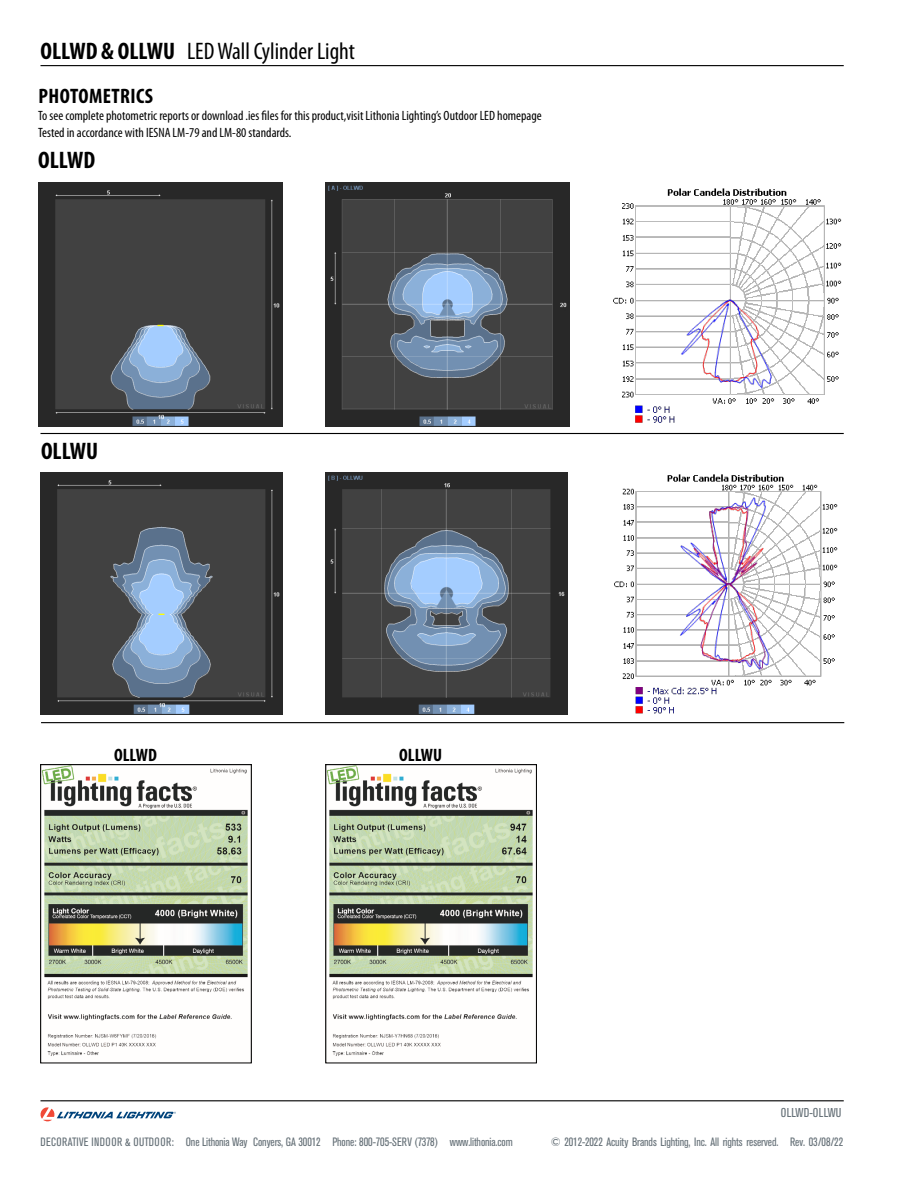
<style>
.page{position:relative;width:918px;height:1188px;background:#fff}
.page>*{position:absolute;margin:0;border:0;box-sizing:border-box;transform-origin:0 0}
.t1{font:condensed 24px "Myriad Pro";color:#000}
.t2{font:700 condensed 24px "Myriad Pro";color:#000}
.t3{font:700 condensed 21px "Myriad Pro";letter-spacing:.02em;color:#000}
.t4{font:700 condensed 18px "Myriad Pro";color:#000}
.t5{font:condensed 13.5px/16.2px "Myriad Pro";color:#000}
.t6{font:condensed 12.75px "Akzidenz Grotesk BE";letter-spacing:.02em;color:#667178}
.t7{font:condensed 12px "Akzidenz Grotesk BE";letter-spacing:-.01em;color:#667178}
.s1{font-weight:700}
</style>
<div class="page">
<hr style="left:40px;top:65px;width:804px;height:1px;background:#000">
<hr style="left:40px;top:1100px;width:804px;height:1px;background:#000">
<svg style="left:40px;top:1107px;width:136px;height:14px"></svg>
<img style="left:38px;top:183px;width:244px;height:244px">
<img style="left:326px;top:183px;width:244px;height:244px">
<img style="left:613px;top:188px;width:229px;height:235px">
<img style="left:40px;top:472px;width:242px;height:242px">
<img style="left:326px;top:472px;width:242px;height:242px">
<img style="left:614px;top:474px;width:224px;height:240px">
<hr style="left:40px;top:433px;width:804px;height:1px;background:#000">
<hr style="left:41px;top:722px;width:803px;height:1px;background:#000">
<img style="left:327px;top:766px;width:206px;height:290px">
<div style="left:325px;top:764px;width:212px;height:299px;border:1px solid #000"></div>
<img style="left:42px;top:766px;width:206px;height:290px">
<div style="left:40px;top:764px;width:212px;height:299px;border:1px solid #000"></div>
<h1 class="t1" style="left:40px;top:38px;width:316px"><span class="s1">OLLWD &amp; OLLWU</span> LED Wall Cylinder Light</h1>
<h2 class="t3" style="left:39px;top:85px;width:116px">PHOTOMETRICS</h2>
<p class="t5" style="left:38px;top:108px;width:505px">To see complete photometric reports or download .ies files for this product,visit Lithonia Lighting’s Outdoor LED homepage<br>Tested in accordance with IESNA LM-79 and LM-80 standards.</p>
<h1 class="t2" style="left:38px;top:147px;width:58px">OLLWD</h1>
<h1 class="t2" style="left:41px;top:438px;width:59px">OLLWU</h1>
<h3 class="t4" style="left:114px;top:745px;width:44px">OLLWD</h3>
<h3 class="t4" style="left:399px;top:746px;width:44px">OLLWU</h3>
<p class="t6" style="left:781px;top:1105px;width:62px">OLLWD-OLLWU</p>
<p class="t7" style="left:40px;top:1136px;width:474px">DECORATIVE INDOOR &amp; OUTDOOR: One Lithonia Way Conyers, GA 30012 Phone: 800-705-SERV (7378) www.lithonia.com</p>
<p class="t7" style="left:551px;top:1136px;width:294px">© 2012-2022 Acuity Brands Lighting, Inc. All rights reserved. Rev. 03/08/22</p>
</div>
